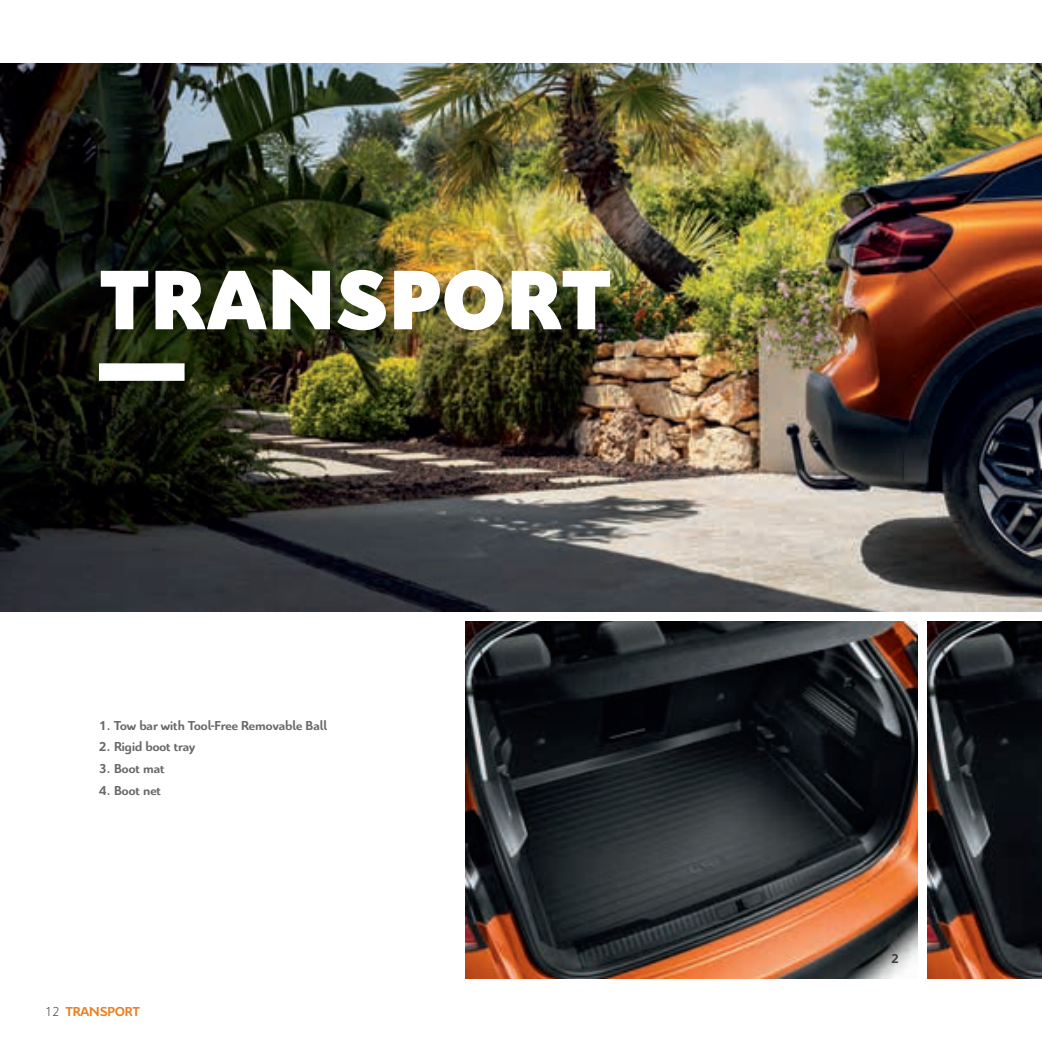
<style>
.page{position:relative;width:1042px;height:1042px;background:#fff}
.page>*{position:absolute;margin:0;border:0;box-sizing:border-box;transform-origin:0 0}
.t1{font:900 91px "Citroen";color:#fff}
.t2{font:700 14px "Citroen";color:#69696c}
.t3{font:700 14px "Citroen";color:#ea8023}
.t4{font:700 14px "Citroen";color:#3e3e3f}
.s1{font-weight:300;color:#231f20}
</style>
<div class="page">
<img style="left:465px;top:622px;width:452px;height:357px">
<img style="left:927px;top:622px;width:115px;height:357px">
<img style="left:0;top:63px;width:1042px;height:549px">
<div style="left:99px;top:363px;width:86px;height:18px;background:#fff"></div>
<h1 class="t1" style="left:99px;top:233px;width:514px">TRANSPORT</h1>
<p class="t2" style="left:99px;top:715px;width:229px">1. Tow bar with Tool-Free Removable Ball</p>
<p class="t2" style="left:99px;top:737px;width:98px">2. Rigid boot tray</p>
<p class="t2" style="left:99px;top:759px;width:67px">3. Boot mat</p>
<p class="t2" style="left:99px;top:781px;width:64px">4. Boot net</p>
<p class="t3" style="left:45px;top:1001px;width:96px"><span class="s1">12</span> TRANSPORT</p>
<p class="t4" style="left:891px;top:949px;width:9px">2</p>
</div>
